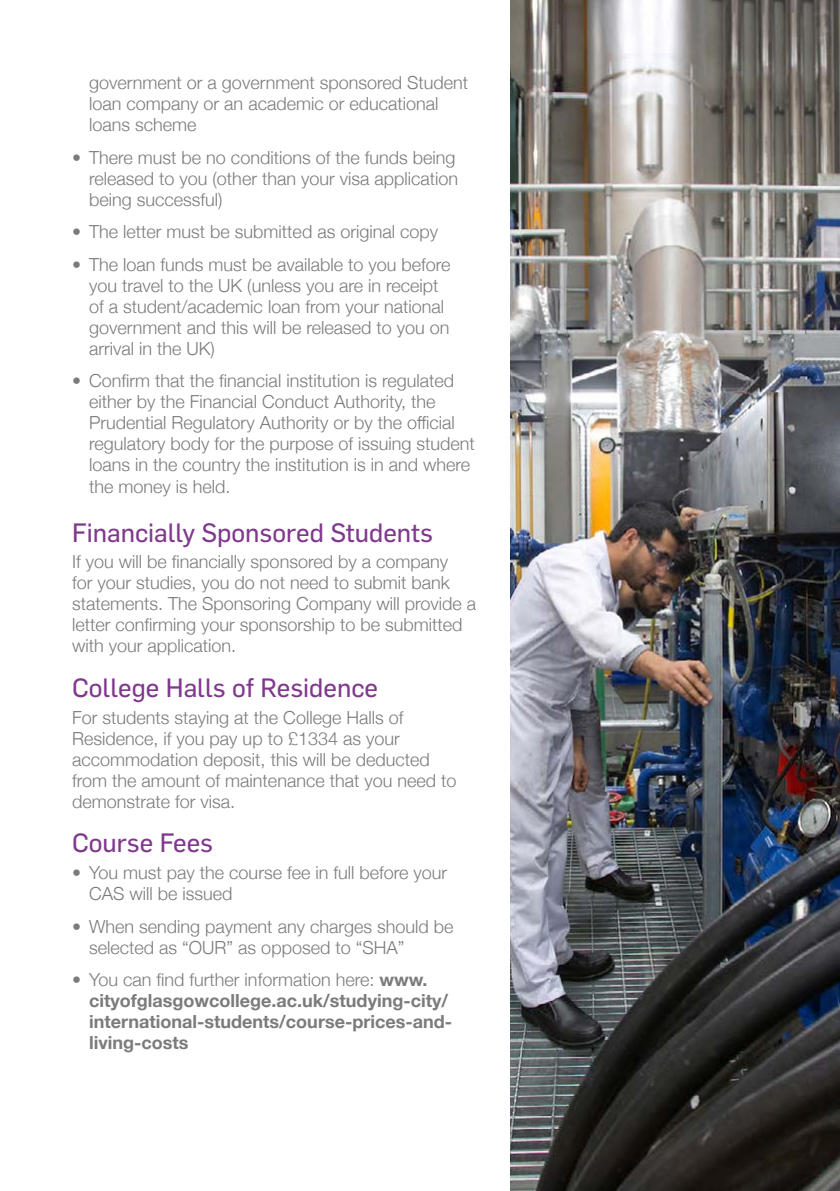
<style>
.page{position:relative;width:840px;height:1191px;background:#fff}
.page>*{position:absolute;margin:0;border:0;box-sizing:border-box;transform-origin:0 0}
.t1{font:26px "Flama Basic";color:#80388d}
.t2{font:300 18px/21px "Helvetica Neue";color:#7c7b7b}
.t3{font:700 18px/21px "Helvetica Neue";color:#7c7b7b}
.s1{font-weight:300}
</style>
<div class="page">
<img style="left:510px;top:0;width:329px;height:1191px">
<p class="t2" style="left:89px;top:71px;width:380px">government or a government sponsored Student loan company or an academic or educational loans scheme</p>
<p class="t2" style="left:89px;top:146px;width:370px;text-indent:-17px">• There must be no conditions of the funds being released to you (other than your visa application being successful)</p>
<p class="t2" style="left:72px;top:220px;width:367px">• The letter must be submitted as original copy</p>
<p class="t2" style="left:89px;top:252px;width:363px;text-indent:-17px">• The loan funds must be available to you before you travel to the UK (unless you are in receipt of a student/academic loan from your national government and this will be released to you on arrival in the UK)</p>
<p class="t2" style="left:89px;top:369px;width:387px;text-indent:-17px">• Confirm that the financial institution is regulated either by the Financial Conduct Authority, the Prudential Regulatory Authority or by the official regulatory body for the purpose of issuing student loans in the country the institution is in and where the money is held.</p>
<h1 class="t1" style="left:72px;top:514px;width:362px">Financially Sponsored Students</h1>
<p class="t2" style="left:72px;top:550px;width:405px">If you will be financially sponsored by a company<br>for your studies, you do not need to submit bank statements. The Sponsoring Company will provide a letter confirming your sponsorship to be submitted with your application.</p>
<h1 class="t1" style="left:72px;top:669px;width:307px">College Halls of Residence</h1>
<p class="t2" style="left:72px;top:705px;width:386px">For students staying at the College Halls of Residence, if you pay up to £1334 as your accommodation deposit, this will be deducted from the amount of maintenance that you need to demonstrate for visa.</p>
<h1 class="t1" style="left:72px;top:825px;width:142px">Course Fees</h1>
<p class="t2" style="left:89px;top:861px;width:359px;text-indent:-17px">• You must pay the course fee in full before your<br>CAS will be issued</p>
<p class="t2" style="left:89px;top:914px;width:366px;text-indent:-17px">• When sending payment any charges should be selected as “OUR” as opposed to “SHA”</p>
<p class="t3" style="left:89px;top:969px;width:364px;text-indent:-17px"><span class="s1">• You can find further information here:</span> www. cityofglasgowcollege.ac.uk/studying-city/ international-students/course-prices-and&shy;living-costs</p>
</div>
